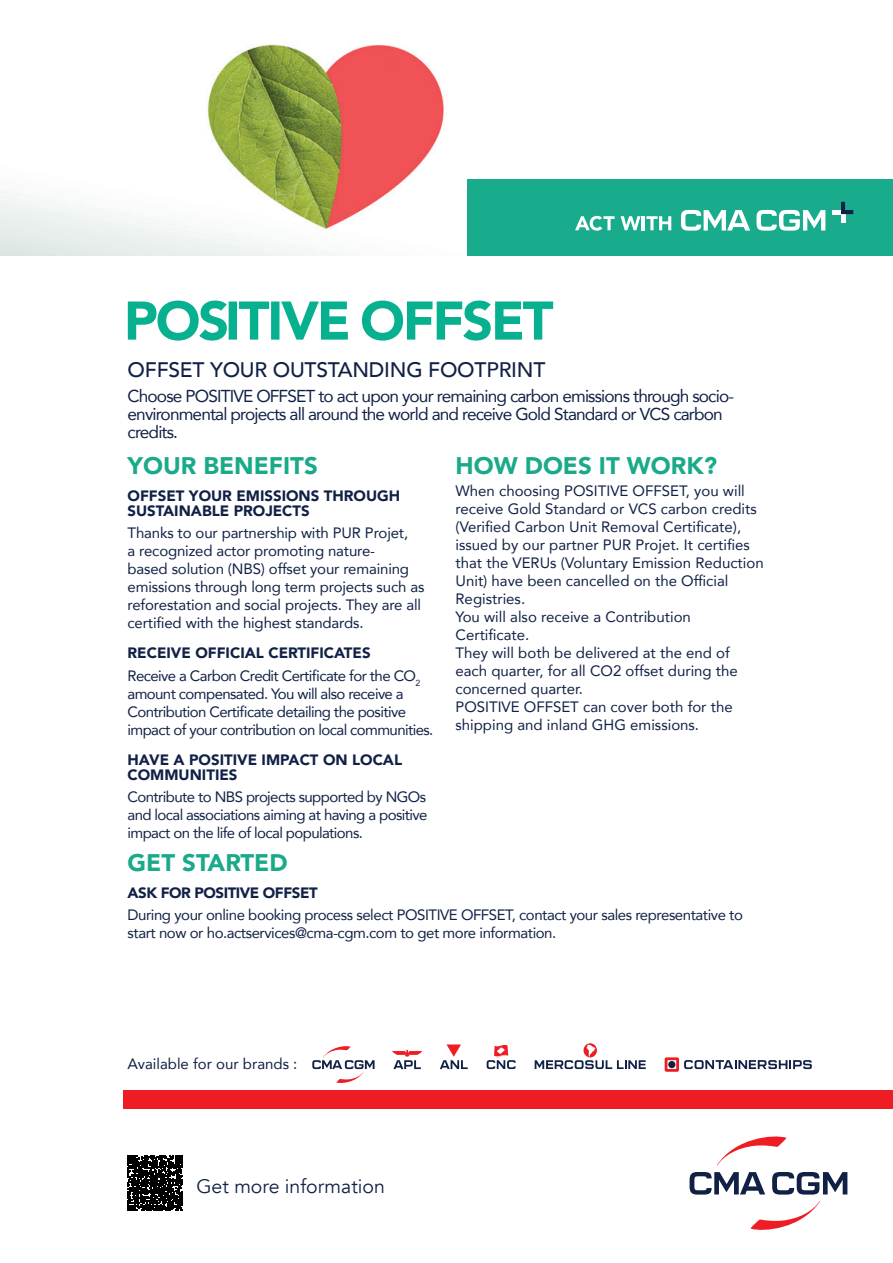
<style>
.page{position:relative;width:893px;height:1263px;background:#fff}
.page>*{position:absolute;margin:0;border:0;box-sizing:border-box;transform-origin:0 0}
.t1{font:900 24px "Avenir";color:#1aaa8a}
.t2{font:500 21px "Avenir";letter-spacing:-.01em;color:#112146}
.t3{font:19.5px "Avenir";color:#112146}
.t4{font:17.25px/18px "Avenir";letter-spacing:-.05em;color:#112146}
.t5{font:15px/18px "Avenir";letter-spacing:-.01em;color:#112146}
.t6{font:15px/18px "Avenir";letter-spacing:-.04em;color:#112146}
.t7{font:15px/18px "Avenir";letter-spacing:-.03em;color:#112146}
.t8{font:900 15px/15px "Avenir";color:#112146}
.t9{font:900 15px "Avenir";letter-spacing:-.03em;color:#112146}
.s1{font-weight:900}
</style>
<div class="page">
<div style="left:123px;top:1091px;width:770px;height:18px;background:#ee1d23"></div>
<svg style="left:717px;top:1136px;width:69px;height:30px"></svg>
<svg style="left:690px;top:1172px;width:75px;height:22px"></svg>
<svg style="left:772px;top:1172px;width:75px;height:22px"></svg>
<svg style="left:751px;top:1200px;width:69px;height:30px"></svg>
<img style="left:0;top:44px;width:468px;height:212px">
<div style="left:468px;top:179px;width:425px;height:77px;background:#19ac8c"></div>
<svg style="left:312px;top:1046px;width:63px;height:37px"></svg>
<svg style="left:535px;top:1044px;width:111px;height:25px"></svg>
<svg style="left:440px;top:1044px;width:28px;height:25px"></svg>
<svg style="left:487px;top:1045px;width:29px;height:24px"></svg>
<svg style="left:665px;top:1057px;width:147px;height:15px"></svg>
<svg style="left:392px;top:1050px;width:30px;height:19px"></svg>
<svg style="left:833px;top:202px;width:20px;height:20px"></svg>
<svg style="left:575px;top:216px;width:40px;height:15px"></svg>
<svg style="left:621px;top:216px;width:19px;height:14px"></svg>
<hr style="left:642px;top:216px;width:3px;height:14px;background:#fff">
<svg style="left:646px;top:216px;width:25px;height:14px"></svg>
<svg style="left:681px;top:210px;width:69px;height:21px"></svg>
<svg style="left:757px;top:210px;width:68px;height:21px"></svg>
<svg style="left:128px;top:301px;width:425px;height:40px"></svg>
<svg style="left:128px;top:1155px;width:55px;height:56px;background:#232323"></svg>
<h2 class="t2" style="left:128px;top:351px;width:419px">OFFSET YOUR OUTSTANDING FOOTPRINT</h2>
<p class="t4" style="left:128px;top:386px;width:608px">Choose POSITIVE OFFSET to act upon your remaining carbon emissions through socio&shy;environmental projects all around the world and receive Gold Standard or VCS carbon credits.</p>
<h1 class="t1" style="left:128px;top:445px;width:192px">YOUR BENEFITS</h1>
<p class="t8" style="left:128px;top:488px;width:274px">OFFSET YOUR EMISSIONS THROUGH<br>SUSTAINABLE PROJECTS</p>
<p class="t5" style="left:128px;top:524px;width:298px">Thanks to our partnership with PUR Projet,<br>a recognized actor promoting nature-<br>based solution (NBS) offset your remaining emissions through long term projects such as reforestation and social projects. They are all certified with the highest standards.</p>
<p class="t6" style="left:128px;top:641px;width:294px;line-height:22.5px"><span class="s1">RECEIVE OFFICIAL CERTIFICATES<br></span>Receive a Carbon Credit Certificate for the CO<sub>2</sub></p>
<p class="t6" style="left:128px;top:684px;width:307px">amount compensated. You will also receive a<br>Contribution Certificate detailing the positive impact of your contribution on local communities.</p>
<p class="t8" style="left:128px;top:752px;width:276px">HAVE A POSITIVE IMPACT ON LOCAL<br>COMMUNITIES</p>
<p class="t5" style="left:128px;top:788px;width:301px;text-align:justify">Contribute to NBS projects supported by NGOs and local associations aiming at having a positive impact on the life of local populations.</p>
<h1 class="t1" style="left:455px;top:445px;width:263px">HOW DOES IT WORK?</h1>
<p class="t5" style="left:455px;top:482px;width:310px">When choosing POSITIVE OFFSET, you will receive Gold Standard or VCS carbon credits (Verified Carbon Unit Removal Certificate), issued by our partner PUR Projet. It certifies that the VERUs (Voluntary Emission Reduction Unit) have been cancelled on the Official Registries.<br>You will also receive a Contribution Certificate.<br>They will both be delivered at the end of each quarter, for all CO2 offset during the concerned quarter.<br>POSITIVE OFFSET can cover both for the shipping and inland GHG emissions.</p>
<h1 class="t1" style="left:128px;top:842px;width:162px">GET STARTED</h1>
<p class="t9" style="left:128px;top:880px;width:192px">ASK FOR POSITIVE OFFSET</p>
<p class="t7" style="left:128px;top:906px;width:617px">During your online booking process select POSITIVE OFFSET, contact your sales representative to start now or ho.actservices@cma-cgm.com to get more information.</p>
<p class="t5" style="left:128px;top:1054px;width:171px">Available for our brands :</p>
<h3 class="t3" style="left:196px;top:1174px;width:190px">Get more information</h3>
</div>
